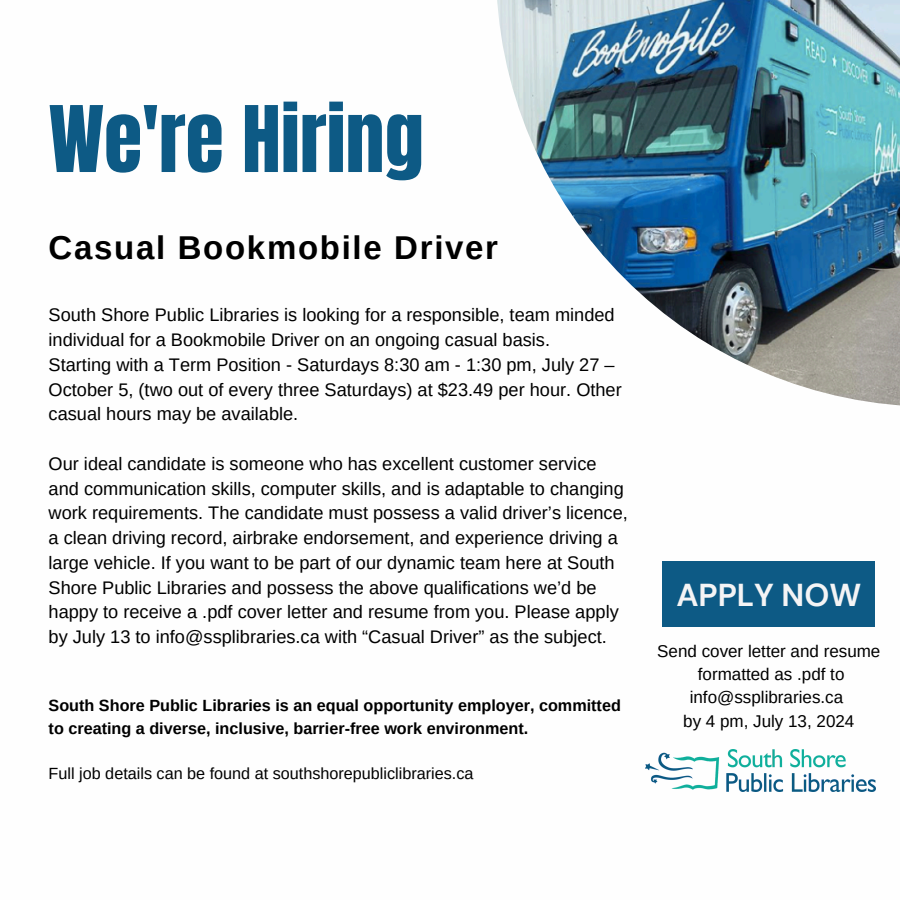
<style>
.page{position:relative;width:900px;height:900px;background:#fff}
.page>*{position:absolute;margin:0;border:0;box-sizing:border-box;transform-origin:0 0}
.t1{font:78px "Anton";color:#0d5a85}
.t2{font:700 33px "Arimo";letter-spacing:.05em;color:#000}
.t3{font:700 31.6px "DM Sans";color:#f4f4f5}
.t4{font:18.2px/24.8px "Arimo";color:#000}
.t5{font:17px/23.2px "Arimo";color:#000;text-align:center}
.t6{font:700 16.2px/22.5px "Arimo";color:#000}
.t7{font:16.2px "Arimo";color:#000}
</style>
<div class="page">
<img style="left:497px;top:0;width:403px;height:406px">
<div style="left:662px;top:561px;width:213px;height:65px;background:#0d5a85"></div>
<img style="left:645px;top:750px;width:231px;height:42px">
<h4 class="t1" style="left:49px;top:83px;width:377px">We're Hiring</h4>
<h3 class="t2" style="left:49px;top:229px;width:451px">Casual Bookmobile Driver</h3>
<h4 class="t4" style="left:49px;top:303px;width:575px">South Shore Public Libraries is looking for a responsible, team minded individual for a Bookmobile Driver on an ongoing casual basis.<br>Starting with a Term Position - Saturdays 8:30 am - 1:30 pm, July 27 – October 5, (two out of every three Saturdays) at $23.49 per hour. Other casual hours may be available.</h4>
<h5 class="t4" style="left:49px;top:451px;width:581px">Our ideal candidate is someone who has excellent customer service and communication skills, computer skills, and is adaptable to changing work requirements. The candidate must possess a valid driver’s licence, a clean driving record, airbrake endorsement, and experience driving a large vehicle. If you want to be part of our dynamic team here at South Shore Public Libraries and possess the above qualifications we’d be happy to receive a .pdf cover letter and resume from you. Please apply by July 13 to info@ssplibraries.ca with “Casual Driver” as the subject.</h5>
<p class="t6" style="left:49px;top:695px;width:574px">South Shore Public Libraries is an equal opportunity employer, committed to creating a diverse, inclusive, barrier-free work environment.</p>
<h2 class="t7" style="left:49px;top:764px;width:426px">Full job details can be found at southshorepubliclibraries.ca</h2>
<p class="t3" style="left:676px;top:575px;width:187px">APPLY NOW</p>
<h4 class="t5" style="left:657px;top:639px;width:225px">Send cover letter and resume formatted as .pdf to info@ssplibraries.ca<br>by 4 pm, July 13, 2024</h4>
</div>
